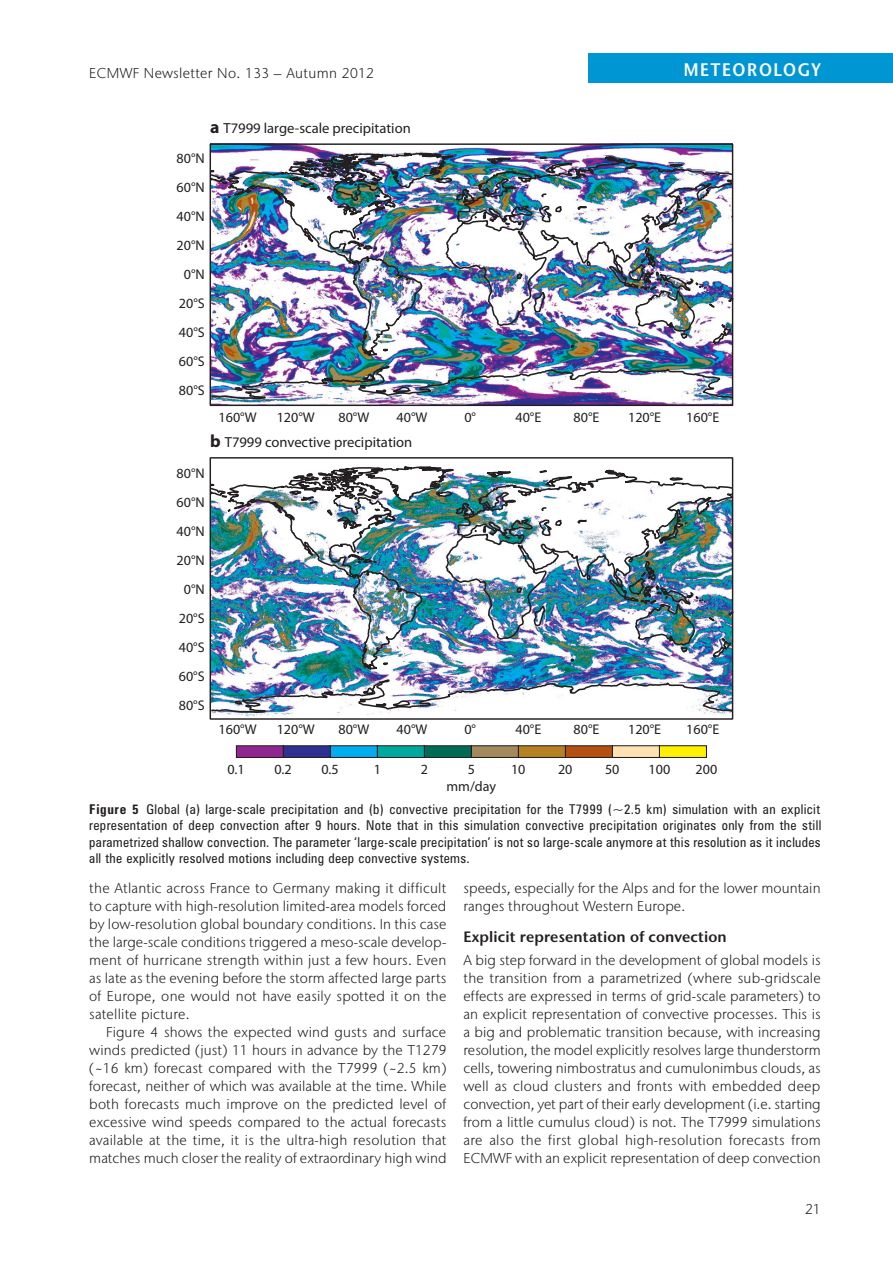
<style>
.page{position:relative;width:893px;height:1263px;background:#fff}
.page>*{position:absolute;margin:0;border:0;box-sizing:border-box;transform-origin:0 0}
.t1{font:600 18.15px "Stone Sans IIITC Pro";letter-spacing:.1em;color:#fff;scale:.91 1}
.t2{font:600 15px "Stone Sans IIITC Pro";letter-spacing:.01em;color:#231f20}
.t3{font:14.55px "Myriad Pro";color:#231f20}
.t4{font:300 14.25px/18px "Stone Sans IIITC Pro";letter-spacing:.005em;color:#231f20;text-align:justify}
.t5{font:300 14.25px "Stone Sans IIITC Pro";letter-spacing:.025em;color:#231f20}
.t6{font:14.1px/29px "Myriad Pro";color:#231f20;text-align:center}
.t7{font:condensed 13.5px/16.5px "Zurich BT";letter-spacing:.025em;color:#231f20;text-align:justify}
.s1{font-weight:700;font-size:17.7px}
.s2{font-weight:700}
</style>
<div class="page">
<div style="left:588px;top:53px;width:305px;height:30px;background:#0096d3"></div>
<svg style="left:235px;top:745px;width:472px;height:13px;background:#6c7661"></svg>
<img style="left:209px;top:143px;width:524px;height:577px">
<p class="t5" style="left:89px;top:65px;width:286px">ECMWF Newsletter No. 133 – Autumn 2012</p>
<p class="t3" style="left:210px;top:119px;width:202px"><span class="s1">a</span> T7999 large-scale precipitation</p>
<p class="t6" style="left:177px;top:143px;width:30px">80°N</p>
<p class="t6" style="left:177px;top:172px;width:30px">60°N</p>
<p class="t6" style="left:177px;top:201px;width:30px">40°N</p>
<p class="t6" style="left:177px;top:230px;width:30px">20°N</p>
<p class="t6" style="left:179px;top:259px;width:27px">0°N<br>20°S<br>40°S<br>60°S<br>80°S</p>
<p class="t1" style="left:684px;top:58px;width:152px">meteorology</p>
<p class="t6" style="left:219px;top:402px;width:40px">160°W</p>
<p class="t6" style="left:277px;top:402px;width:40px">120°W</p>
<p class="t6" style="left:338px;top:402px;width:32px">80°W</p>
<p class="t6" style="left:397px;top:402px;width:32px">40°W</p>
<p class="t6" style="left:464px;top:402px;width:13px">0°</p>
<p class="t6" style="left:515px;top:402px;width:27px">40°E</p>
<p class="t6" style="left:574px;top:402px;width:27px">80°E</p>
<p class="t6" style="left:628px;top:402px;width:35px">120°E</p>
<p class="t6" style="left:686px;top:402px;width:35px">160°E</p>
<p class="t3" style="left:210px;top:433px;width:204px"><span class="s1">b</span> T7999 convective precipitation</p>
<p class="t6" style="left:177px;top:459px;width:30px">80°N</p>
<p class="t6" style="left:177px;top:488px;width:30px">60°N</p>
<p class="t6" style="left:177px;top:517px;width:30px">40°N</p>
<p class="t6" style="left:177px;top:546px;width:30px">20°N</p>
<p class="t6" style="left:179px;top:575px;width:27px">0°N<br>20°S<br>40°S<br>60°S<br>80°S</p>
<p class="t6" style="left:219px;top:714px;width:40px">160°W</p>
<p class="t6" style="left:277px;top:714px;width:40px">120°W</p>
<p class="t6" style="left:338px;top:714px;width:32px">80°W</p>
<p class="t6" style="left:397px;top:714px;width:32px">40°W</p>
<p class="t6" style="left:464px;top:714px;width:13px">0°</p>
<p class="t6" style="left:515px;top:714px;width:27px">40°E</p>
<p class="t6" style="left:574px;top:714px;width:27px">80°E</p>
<p class="t6" style="left:628px;top:714px;width:35px">120°E</p>
<p class="t6" style="left:686px;top:714px;width:35px">160°E</p>
<p class="t6" style="left:227px;top:755px;width:19px">0.1</p>
<p class="t6" style="left:274px;top:755px;width:19px">0.2</p>
<p class="t6" style="left:321px;top:755px;width:19px">0.5</p>
<p class="t6" style="left:374px;top:755px;width:9px">1</p>
<p class="t6" style="left:421px;top:755px;width:9px">2</p>
<p class="t6" style="left:447px;top:761px;width:51px;line-height:16.6px">5 mm/day</p>
<p class="t6" style="left:511px;top:755px;width:16px">10</p>
<p class="t6" style="left:558px;top:755px;width:16px">20</p>
<p class="t6" style="left:605px;top:755px;width:16px">50</p>
<p class="t6" style="left:649px;top:755px;width:23px">100</p>
<p class="t6" style="left:696px;top:755px;width:23px">200</p>
<p class="t7" style="left:89px;top:801px;width:733px"><span class="s2">Figure 5</span> Global (a) large-scale precipitation and (b) convective precipitation for the T7999 (~2.5 km) simulation with an explicit representation of deep convection after 9 hours. Note that in this simulation convective precipitation originates only from the still parametrized shallow convection. The parameter ‘large-scale precipitation’ is not so large-scale anymore at this resolution as it includes all the explicitly resolved motions including deep convective systems.</p>
<p class="t4" style="left:89px;top:879px;width:359px">the Atlantic across France to Germany making it difficult to capture with high-resolution limited-area models forced by low-resolution global boundary conditions. In this case the large-scale conditions triggered a meso-scale develop&shy;ment of hurricane strength within just a few hours. Even as late as the evening before the storm affected large parts of Europe, one would not have easily spotted it on the satellite picture.</p>
<p class="t4" style="left:89px;top:1023px;width:359px;text-indent:17px">Figure 4 shows the expected wind gusts and surface winds predicted (just) 11 hours in advance by the T1279 (~16 km) forecast compared with the T7999 (~2.5 km) forecast, neither of which was available at the time. While both forecasts much improve on the predicted level of excessive wind speeds compared to the actual forecasts available at the time, it is the ultra-high resolution that matches much closer the reality of extraordinary high wind</p>
<p class="t4" style="left:463px;top:879px;width:359px">speeds, especially for the Alps and for the lower mountain ranges throughout Western Europe.</p>
<p class="t2" style="left:463px;top:927px;width:265px">Explicit representation of convection</p>
<p class="t4" style="left:463px;top:951px;width:359px">A big step forward in the development of global models is the transition from a parametrized (where sub-gridscale effects are expressed in terms of grid-scale parameters) to an explicit representation of convective processes. This is a big and problematic transition because, with increasing resolution, the model explicitly resolves large thunderstorm cells, towering nimbostratus and cumulonimbus clouds, as well as cloud clusters and fronts with embedded deep convection, yet part of their early development (i.e. starting from a little cumulus cloud) is not. The T7999 simulations are also the first global high-resolution forecasts from ECMWF with an explicit representation of deep convection</p>
<p class="t4" style="left:805px;top:1199px;width:17px">21</p>
</div>
